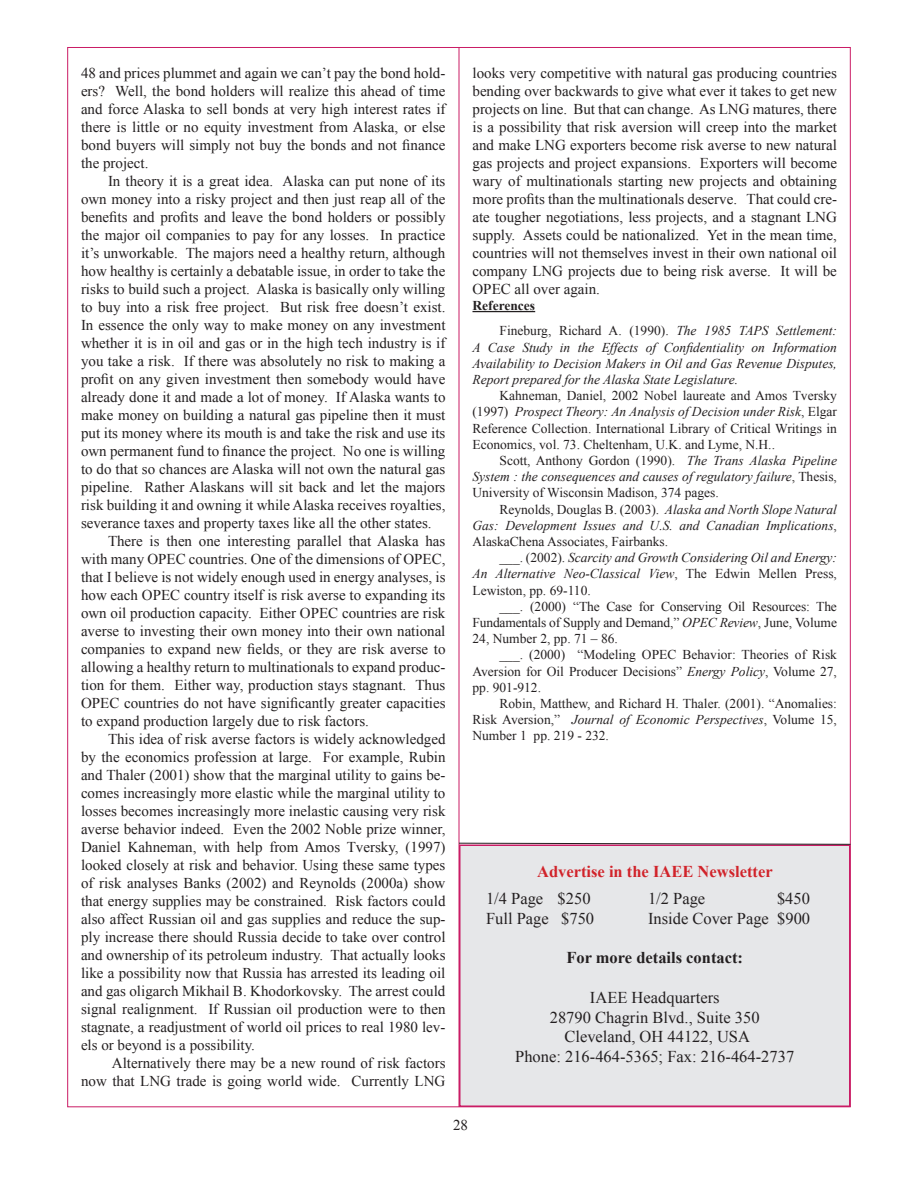
<style>
.page{position:relative;width:918px;height:1188px;background:#fff}
.page>*{position:absolute;margin:0;border:0;box-sizing:border-box;transform-origin:0 0}
.t1{font:16.5px/19.8px "Times New Roman";color:#231f20;text-align:center}
.t2{font:700 16.5px "Times New Roman";color:#d1232a}
.t3{font:700 16.5px "Times New Roman";color:#231f20}
.t4{font:15px/18px "Times New Roman";color:#231f20;text-align:justify}
.t5{font:13.5px/16.2px "Times New Roman";color:#231f20;text-align:justify}
.t6{font:italic 13.5px/16.2px "Times New Roman";color:#231f20;text-align:justify}
.s1{font-weight:700}
.s2{font-style:italic}
.s3{font-style:normal}
</style>
<div class="page">
<hr style="left:459px;top:47px;width:1px;height:1060px;background:#ca1c65">
<div style="left:460px;top:845px;width:390px;height:261px;background:#e6e7e9"></div>
<div style="left:459px;top:844px;width:391px;height:263px;border:2px solid #ca1c65"></div>
<hr style="left:472px;top:311px;width:63px;height:1px;background:#231f20">
<svg style="left:459px;top:843px;width:392px;height:2px"></svg>
<p class="t4" style="left:81px;top:64px;width:366px">48 and prices plummet and again we can’t pay the bond hold&shy;ers? Well, the bond holders will realize this ahead of time and force Alaska to sell bonds at very high interest rates if there is little or no equity investment from Alaska, or else bond buyers will simply not buy the bonds and not finance the project.</p>
<p class="t4" style="left:108px;top:172px;width:339px">In theory it is a great idea. Alaska can put none of its</p>
<p class="t4" style="left:81px;top:190px;width:366px">own money into a risky project and then just reap all of the</p>
<p class="t4" style="left:81px;top:208px;width:366px">benefits and profits and leave the bond holders or possibly</p>
<p class="t4" style="left:81px;top:226px;width:366px">the major oil companies to pay for any losses. In practice</p>
<p class="t4" style="left:81px;top:244px;width:366px">it’s unworkable. The majors need a healthy return, although</p>
<p class="t4" style="left:81px;top:262px;width:366px">how healthy is certainly a debatable issue, in order to take the</p>
<p class="t4" style="left:81px;top:280px;width:366px">risks to build such a project. Alaska is basically only willing</p>
<p class="t4" style="left:81px;top:298px;width:366px">to buy into a risk free project. But risk free doesn’t exist.</p>
<p class="t4" style="left:81px;top:316px;width:366px">In essence the only way to make money on any investment</p>
<p class="t4" style="left:81px;top:334px;width:366px">whether it is in oil and gas or in the high tech industry is if</p>
<p class="t4" style="left:81px;top:352px;width:366px">you take a risk. If there was absolutely no risk to making a</p>
<p class="t4" style="left:81px;top:370px;width:366px">profit on any given investment then somebody would have</p>
<p class="t4" style="left:81px;top:388px;width:366px">already done it and made a lot of money. If Alaska wants to</p>
<p class="t4" style="left:81px;top:406px;width:366px">make money on building a natural gas pipeline then it must</p>
<p class="t4" style="left:81px;top:424px;width:366px">put its money where its mouth is and take the risk and use its</p>
<p class="t4" style="left:81px;top:442px;width:366px">own permanent fund to finance the project. No one is willing</p>
<p class="t4" style="left:81px;top:460px;width:366px">to do that so chances are Alaska will not own the natural gas</p>
<p class="t4" style="left:81px;top:478px;width:366px">pipeline. Rather Alaskans will sit back and let the majors</p>
<p class="t4" style="left:81px;top:496px;width:366px">risk building it and owning it while Alaska receives royalties,</p>
<p class="t4" style="left:81px;top:514px;width:352px">severance taxes and property taxes like all the other states.</p>
<p class="t4" style="left:108px;top:532px;width:339px">There is then one interesting parallel that Alaska has</p>
<p class="t4" style="left:81px;top:550px;width:366px">with many OPEC countries. One of the dimensions of OPEC,</p>
<p class="t4" style="left:81px;top:568px;width:366px">that I believe is not widely enough used in energy analyses, is</p>
<p class="t4" style="left:81px;top:586px;width:366px">how each OPEC country itself is risk averse to expanding its</p>
<p class="t4" style="left:81px;top:604px;width:366px">own oil production capacity. Either OPEC countries are risk</p>
<p class="t4" style="left:81px;top:622px;width:366px">averse to investing their own money into their own national</p>
<p class="t4" style="left:81px;top:640px;width:366px">companies to expand new fields, or they are risk averse to</p>
<p class="t4" style="left:81px;top:658px;width:366px">allowing a healthy return to multinationals to expand produc-</p>
<p class="t4" style="left:81px;top:676px;width:366px">tion for them. Either way, production stays stagnant. Thus</p>
<p class="t4" style="left:81px;top:694px;width:366px">OPEC countries do not have significantly greater capacities</p>
<p class="t4" style="left:81px;top:712px;width:289px">to expand production largely due to risk factors.</p>
<p class="t4" style="left:108px;top:730px;width:339px">This idea of risk averse factors is widely acknowledged</p>
<p class="t4" style="left:81px;top:748px;width:366px">by the economics profession at large. For example, Rubin</p>
<p class="t4" style="left:81px;top:766px;width:366px">and Thaler (2001) show that the marginal utility to gains be-</p>
<p class="t4" style="left:81px;top:784px;width:366px">comes increasingly more elastic while the marginal utility to</p>
<p class="t4" style="left:81px;top:802px;width:366px">losses becomes increasingly more inelastic causing very risk</p>
<p class="t4" style="left:81px;top:820px;width:366px">averse behavior indeed. Even the 2002 Noble prize winner,</p>
<p class="t4" style="left:81px;top:838px;width:366px">Daniel Kahneman, with help from Amos Tversky, (1997)</p>
<p class="t4" style="left:81px;top:856px;width:366px">looked closely at risk and behavior. Using these same types</p>
<p class="t4" style="left:81px;top:874px;width:366px">of risk analyses Banks (2002) and Reynolds (2000a) show</p>
<p class="t4" style="left:81px;top:892px;width:366px">that energy supplies may be constrained. Risk factors could</p>
<p class="t4" style="left:81px;top:910px;width:366px">also affect Russian oil and gas supplies and reduce the sup-</p>
<p class="t4" style="left:81px;top:928px;width:366px">ply increase there should Russia decide to take over control</p>
<p class="t4" style="left:81px;top:946px;width:366px">and ownership of its petroleum industry. That actually looks</p>
<p class="t4" style="left:81px;top:964px;width:366px">like a possibility now that Russia has arrested its leading oil</p>
<p class="t4" style="left:81px;top:982px;width:366px">and gas oligarch Mikhail B. Khodorkovsky. The arrest could</p>
<p class="t4" style="left:81px;top:1000px;width:366px">signal realignment. If Russian oil production were to then</p>
<p class="t4" style="left:81px;top:1018px;width:366px">stagnate, a readjustment of world oil prices to real 1980 lev-</p>
<p class="t4" style="left:81px;top:1036px;width:176px">els or beyond is a possibility.</p>
<p class="t4" style="left:112px;top:1054px;width:335px">Alternatively there may be a new round of risk factors</p>
<p class="t4" style="left:81px;top:1072px;width:366px">now that LNG trade is going world wide. Currently LNG</p>
<p class="t4" style="left:472px;top:64px;width:366px">looks very competitive with natural gas producing countries bending over backwards to give what ever it takes to get new projects on line. But that can change. As LNG matures, there is a possibility that risk aversion will creep into the market and make LNG exporters become risk averse to new natural gas projects and project expansions. Exporters will become wary of multinationals starting new projects and obtaining more profits than the multinationals deserve. That could cre&shy;ate tougher negotiations, less projects, and a stagnant LNG supply. Assets could be nationalized. Yet in the mean time, countries will not themselves invest in their own national oil company LNG projects due to being risk averse. It will be OPEC all over again.</p>
<p class="t5" style="left:500px;top:293px;width:339px;line-height:25.2px;text-indent:-27px"><span class="s1">References<br></span>Fineburg, Richard A. (1990). <span class="s2">The 1985 TAPS Settlement:</span></p>
<p class="t6" style="left:472px;top:339px;width:366px">A Case Study in the Effects of Confidentiality on Information Availability to Decision Makers in Oil and Gas Revenue Disputes, Report prepared for the Alaska State Legislature.</p>
<p class="t5" style="left:472px;top:387px;width:366px;text-indent:27px">Kahneman, Daniel, 2002 Nobel laureate and Amos Tversky (1997) <span class="s2">Prospect Theory: An Analysis of Decision under Risk</span>, Elgar Reference Collection. International Library of Critical Writings in Economics, vol. 73. Cheltenham, U.K. and Lyme, N.H..</p>
<p class="t5" style="left:472px;top:452px;width:366px;text-indent:27px">Scott, Anthony Gordon (1990). <span class="s2">The Trans Alaska Pipeline System : the consequences and causes of regulatory failure</span>, Thesis, University of Wisconsin Madison, 374 pages.</p>
<p class="t6" style="left:472px;top:501px;width:366px;text-indent:27px"><span class="s3">Reynolds, Douglas B. (2003).</span> Alaska and North Slope Natural Gas: Development Issues and U.S. and Canadian Implications<span class="s3">, AlaskaChena Associates, Fairbanks.</span></p>
<p class="t6" style="left:472px;top:549px;width:366px;text-indent:27px"><span class="s3">___. (2002).</span> Scarcity and Growth Considering Oil and Energy:<br>An Alternative Neo-Classical View<span class="s3">, The Edwin Mellen Press, Lewiston, pp. 69-110.</span></p>
<p class="t5" style="left:472px;top:598px;width:366px;text-indent:27px">___. (2000) “The Case for Conserving Oil Resources: The Fundamentals of Supply and Demand,” <span class="s2">OPEC Review</span>, June, Volume 24, Number 2, pp. 71 – 86.</p>
<p class="t5" style="left:472px;top:646px;width:366px;text-indent:27px">___. (2000) “Modeling OPEC Behavior: Theories of Risk Aversion for Oil Producer Decisions” <span class="s2">Energy Policy</span>, Volume 27, pp. 901-912.</p>
<p class="t5" style="left:472px;top:695px;width:366px;text-indent:27px">Robin, Matthew, and Richard H. Thaler. (2001). “Anomalies:<br>Risk Aversion,” <span class="s2">Journal of Economic Perspectives</span>, Volume 15, Number 1 pp. 219 - 232.</p>
<p class="t2" style="left:537px;top:861px;width:237px">Advertise in the IAEE Newsletter</p>
<p class="t1" style="left:486px;top:888px;width:106px">1/4 Page $250</p>
<p class="t1" style="left:648px;top:888px;width:59px">1/2 Page</p>
<p class="t1" style="left:777px;top:888px;width:34px">$450</p>
<p class="t1" style="left:486px;top:908px;width:110px">Full Page $750</p>
<p class="t1" style="left:648px;top:908px;width:164px">Inside Cover Page $900</p>
<p class="t3" style="left:566px;top:946px;width:178px">For more details contact:</p>
<p class="t1" style="left:515px;top:987px;width:281px">IAEE Headquarters<br>28790 Chagrin Blvd., Suite 350<br>Cleveland, OH 44122, USA<br>Phone: 216-464-5365; Fax: 216-464-2737</p>
<p class="t4" style="left:453px;top:1116px;width:16px">28</p>
</div>
